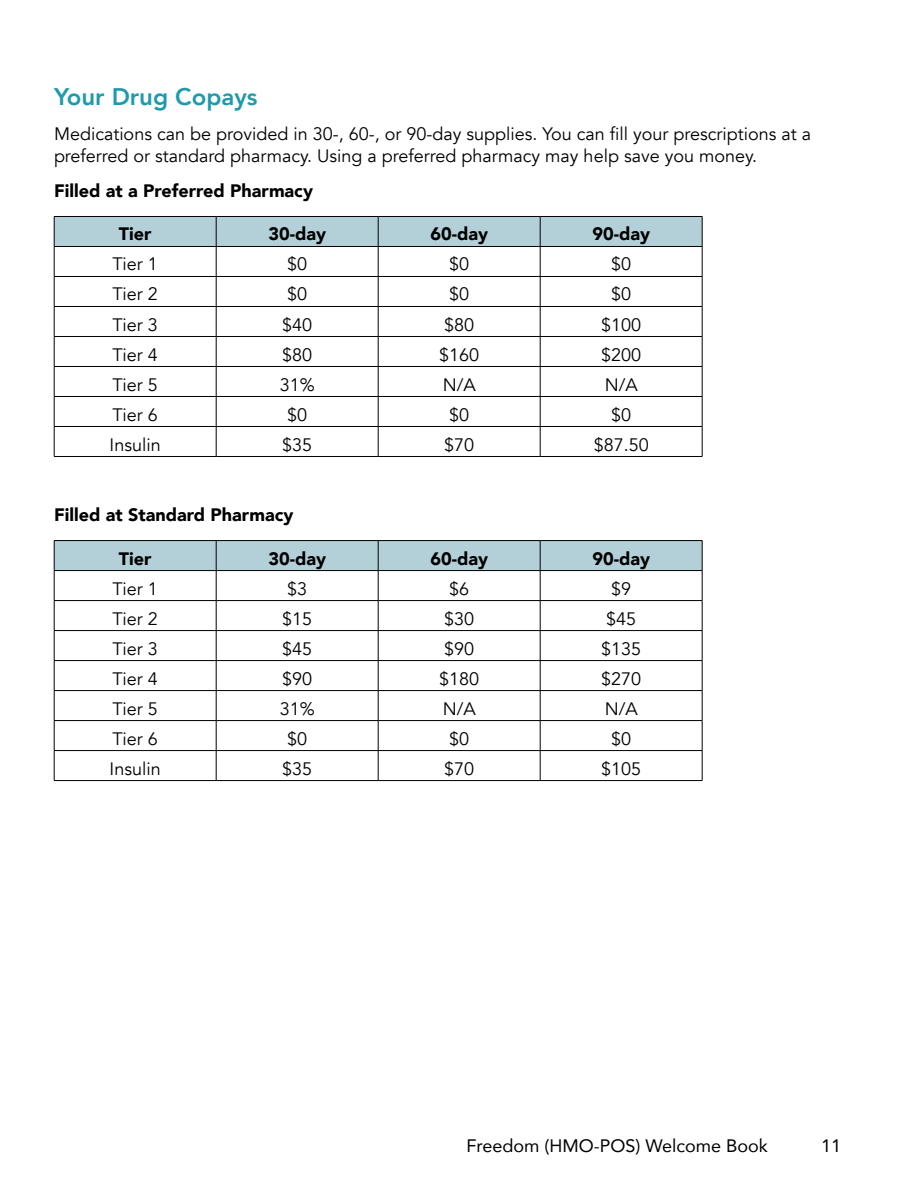
<style>
.page{position:relative;width:918px;height:1188px;background:#fff}
.page>*{position:absolute;margin:0;border:0;box-sizing:border-box;transform-origin:0 0}
.t1{font:800 24px "Avenir";color:#1e9aac}
.t2{font:18px/21.6px "Avenir";color:#000}
.t3{font:900 18px "Avenir";color:#000}
.t4{font:18px "Avenir";color:#000}
</style>
<div class="page">
<svg style="left:54px;top:216px;width:649px;height:240px"></svg>
<hr style="left:54px;top:456px;width:162px;height:1px;background:#000">
<hr style="left:216px;top:456px;width:162px;height:1px;background:#000">
<hr style="left:378px;top:456px;width:162px;height:1px;background:#000">
<hr style="left:540px;top:456px;width:162px;height:1px;background:#000">
<hr style="left:54px;top:540px;width:162px;height:1px;background:#000">
<hr style="left:216px;top:540px;width:162px;height:1px;background:#000">
<hr style="left:378px;top:540px;width:162px;height:1px;background:#000">
<hr style="left:540px;top:540px;width:162px;height:1px;background:#000">
<svg style="left:54px;top:541px;width:649px;height:239px"></svg>
<hr style="left:54px;top:780px;width:162px;height:1px;background:#000">
<hr style="left:216px;top:780px;width:162px;height:1px;background:#000">
<hr style="left:378px;top:780px;width:162px;height:1px;background:#000">
<hr style="left:540px;top:780px;width:162px;height:1px;background:#000">
<h1 class="t1" style="left:54px;top:78px;width:205px">Your Drug Copays</h1>
<p class="t2" style="left:54px;top:123px;width:759px">Medications can be provided in 30-, 60-, or 90-day supplies. You can fill your prescriptions at a preferred or standard pharmacy. Using a preferred pharmacy may help save you money.</p>
<p class="t3" style="left:54px;top:175px;width:261px">Filled at a Preferred Pharmacy</p>
<p class="t3" style="left:119px;top:219px;width:34px">Tier</p>
<p class="t3" style="left:268px;top:219px;width:59px">30-day</p>
<p class="t3" style="left:430px;top:219px;width:59px">60-day</p>
<p class="t3" style="left:592px;top:219px;width:59px">90-day</p>
<p class="t2" style="left:112px;top:254px;width:47px">Tier 1</p>
<p class="t2" style="left:287px;top:254px;width:22px">$0</p>
<p class="t2" style="left:449px;top:254px;width:22px">$0</p>
<p class="t2" style="left:611px;top:254px;width:22px">$0</p>
<p class="t2" style="left:112px;top:284px;width:47px">Tier 2</p>
<p class="t2" style="left:287px;top:284px;width:22px">$0</p>
<p class="t2" style="left:449px;top:284px;width:22px">$0</p>
<p class="t2" style="left:611px;top:284px;width:22px">$0</p>
<p class="t2" style="left:112px;top:314px;width:47px">Tier 3</p>
<p class="t2" style="left:282px;top:314px;width:32px">$40</p>
<p class="t2" style="left:444px;top:314px;width:32px">$80</p>
<p class="t2" style="left:601px;top:314px;width:42px">$100</p>
<p class="t2" style="left:112px;top:344px;width:47px">Tier 4</p>
<p class="t2" style="left:282px;top:344px;width:32px">$80</p>
<p class="t2" style="left:439px;top:344px;width:42px">$160</p>
<p class="t2" style="left:601px;top:344px;width:42px">$200</p>
<p class="t2" style="left:112px;top:374px;width:47px">Tier 5</p>
<p class="t2" style="left:280px;top:374px;width:37px">31%</p>
<p class="t2" style="left:443px;top:374px;width:35px">N/A</p>
<p class="t2" style="left:605px;top:374px;width:35px">N/A</p>
<p class="t2" style="left:112px;top:404px;width:47px">Tier 6</p>
<p class="t2" style="left:287px;top:404px;width:22px">$0</p>
<p class="t2" style="left:449px;top:404px;width:22px">$0</p>
<p class="t2" style="left:611px;top:404px;width:22px">$0</p>
<p class="t2" style="left:110px;top:434px;width:53px">Insulin</p>
<p class="t2" style="left:282px;top:434px;width:32px">$35</p>
<p class="t2" style="left:444px;top:434px;width:32px">$70</p>
<p class="t2" style="left:594px;top:434px;width:57px">$87.50</p>
<p class="t3" style="left:54px;top:499px;width:241px">Filled at Standard Pharmacy</p>
<p class="t3" style="left:119px;top:543px;width:34px">Tier</p>
<p class="t3" style="left:268px;top:543px;width:59px">30-day</p>
<p class="t3" style="left:430px;top:543px;width:59px">60-day</p>
<p class="t3" style="left:592px;top:543px;width:59px">90-day</p>
<p class="t2" style="left:112px;top:578px;width:47px">Tier 1</p>
<p class="t2" style="left:287px;top:578px;width:22px">$3</p>
<p class="t2" style="left:449px;top:578px;width:22px">$6</p>
<p class="t2" style="left:611px;top:578px;width:22px">$9</p>
<p class="t2" style="left:112px;top:608px;width:47px">Tier 2</p>
<p class="t2" style="left:282px;top:608px;width:32px">$15</p>
<p class="t2" style="left:444px;top:608px;width:32px">$30</p>
<p class="t2" style="left:606px;top:608px;width:32px">$45</p>
<p class="t2" style="left:112px;top:638px;width:47px">Tier 3</p>
<p class="t2" style="left:282px;top:638px;width:32px">$45</p>
<p class="t2" style="left:444px;top:638px;width:32px">$90</p>
<p class="t2" style="left:601px;top:638px;width:42px">$135</p>
<p class="t2" style="left:112px;top:668px;width:47px">Tier 4</p>
<p class="t2" style="left:282px;top:668px;width:32px">$90</p>
<p class="t2" style="left:439px;top:668px;width:42px">$180</p>
<p class="t2" style="left:601px;top:668px;width:42px">$270</p>
<p class="t2" style="left:112px;top:698px;width:47px">Tier 5</p>
<p class="t2" style="left:280px;top:698px;width:37px">31%</p>
<p class="t2" style="left:443px;top:698px;width:35px">N/A</p>
<p class="t2" style="left:605px;top:698px;width:35px">N/A</p>
<p class="t2" style="left:112px;top:728px;width:47px">Tier 6</p>
<p class="t2" style="left:287px;top:728px;width:22px">$0</p>
<p class="t2" style="left:449px;top:728px;width:22px">$0</p>
<p class="t2" style="left:611px;top:728px;width:22px">$0</p>
<p class="t2" style="left:110px;top:758px;width:53px">Insulin</p>
<p class="t2" style="left:282px;top:758px;width:32px">$35</p>
<p class="t2" style="left:444px;top:758px;width:32px">$70</p>
<p class="t2" style="left:601px;top:758px;width:42px">$105</p>
<p class="t4" style="left:467px;top:1131px;width:303px">Freedom (HMO-POS) Welcome Book</p>
<p class="t4" style="left:821px;top:1131px;width:22px">11</p>
</div>
